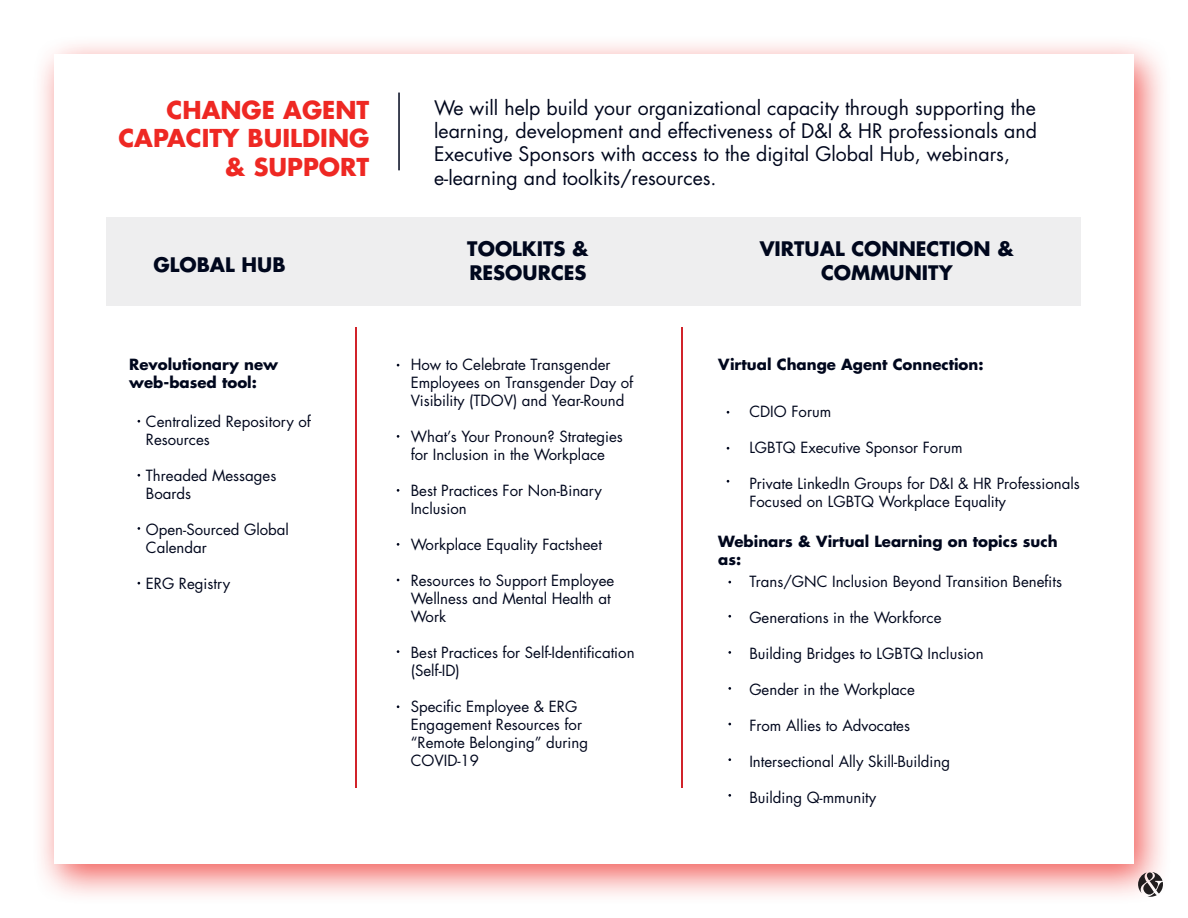
<style>
.page{position:relative;width:1188px;height:918px;background:#fff}
.page>*{position:absolute;margin:0;border:0;box-sizing:border-box;transform-origin:0 0}
.t1{font:700 24px/28.8px "Futura";color:#ee2823;text-align:right}
.t2{font:19.5px/23.4px "Futura";color:#00071d;text-align:justify}
.t3{font:700 19.5px/23.4px "Futura";color:#00071d}
.t4{font:15px/18px "Futura";color:#00071d}
.t5{font:700 15px/18px "Futura";color:#00071d}
</style>
<div class="page">
<div style="left:32px;top:35px;width:1140px;height:870px;background:#ee2823;opacity:.75"></div>
<div style="left:54px;top:54px;width:1080px;height:810px;background:#fff"></div>
<svg style="left:1138px;top:872px;width:25px;height:25px"></svg>
<hr style="left:398px;top:93px;width:2px;height:77px;background:#00071d">
<div style="left:107px;top:217px;width:974px;height:88px;background:#eeeeef"></div>
<hr style="left:356px;top:327px;width:1px;height:460px;background:#d1232a">
<hr style="left:681px;top:327px;width:2px;height:460px;background:#d1232a">
<p class="t1" style="left:167px;top:94px;width:204px">CHANGE AGENT</p>
<p class="t1" style="left:118px;top:123px;width:252px">CAPACITY BUILDING &amp; SUPPORT</p>
<p class="t3" style="left:153px;top:253px;width:134px">GLOBAL HUB</p>
<p class="t5" style="left:129px;top:355px;width:151px">Revolutionary new web-based tool:</p>
<p class="t4" style="left:146px;top:413px;width:167px">Centralized Repository of<br>Resources</p>
<p class="t4" style="left:146px;top:467px;width:132px">Threaded Messages<br>Boards</p>
<p class="t4" style="left:146px;top:521px;width:144px">Open-Sourced Global<br>Calendar</p>
<p class="t4" style="left:146px;top:575px;width:86px">ERG Registry</p>
<p class="t2" style="left:434px;top:95px;width:604px">We will help build your organizational capacity through supporting the learning, development and effectiveness of D&amp;I &amp; HR professionals and Executive Sponsors with access to the digital Global Hub, webinars,</p>
<p class="t2" style="left:434px;top:166px;width:284px">e-learning and toolkits/resources.</p>
<p class="t3" style="left:467px;top:237px;width:123px">TOOLKITS &amp;<br>RESOURCES</p>
<p class="t3" style="left:760px;top:237px;width:256px;text-align:center">VIRTUAL CONNECTION &amp;<br>COMMUNITY</p>
<p class="t4" style="left:411px;top:355px;width:224px">How to Celebrate Transgender<br>Employees on Transgender Day of<br>Visibility (TDOV) and Year-Round</p>
<p class="t4" style="left:411px;top:427px;width:214px">What’s Your Pronoun? Strategies for Inclusion in the Workplace</p>
<p class="t4" style="left:411px;top:481px;width:193px">Best Practices For Non-Binary<br>Inclusion</p>
<p class="t4" style="left:411px;top:535px;width:193px">Workplace Equality Factsheet</p>
<p class="t4" style="left:411px;top:571px;width:205px">Resources to Support Employee<br>Wellness and Mental Health at<br>Work</p>
<p class="t4" style="left:411px;top:643px;width:225px">Best Practices for Self-Identification (Self-ID)</p>
<p class="t4" style="left:411px;top:697px;width:179px">Specific Employee &amp; ERG<br>Engagement Resources for “Remote Belonging” during<br>COVID-19</p>
<p class="t5" style="left:718px;top:355px;width:267px">Virtual Change Agent Connection:</p>
<p class="t4" style="left:749px;top:402px;width:83px">CDIO Forum</p>
<p class="t4" style="left:749px;top:438px;width:215px">LGBTQ Executive Sponsor Forum</p>
<p class="t4" style="left:749px;top:474px;width:332px">Private LinkedIn Groups for D&amp;I &amp; HR Professionals<br>Focused on LGBTQ Workplace Equality</p>
<p class="t5" style="left:718px;top:532px;width:341px">Webinars &amp; Virtual Learning on topics such as:</p>
<p class="t4" style="left:749px;top:572px;width:314px">Trans/GNC Inclusion Beyond Transition Benefits</p>
<p class="t4" style="left:749px;top:608px;width:194px">Generations in the Workforce</p>
<p class="t4" style="left:749px;top:644px;width:236px">Building Bridges to LGBTQ Inclusion</p>
<p class="t4" style="left:749px;top:680px;width:167px">Gender in the Workplace</p>
<p class="t4" style="left:749px;top:716px;width:162px">From Allies to Advocates</p>
<p class="t4" style="left:749px;top:752px;width:202px">Intersectional Ally Skill-Building</p>
<p class="t4" style="left:749px;top:788px;width:129px">Building Q-mmunity</p>
</div>
